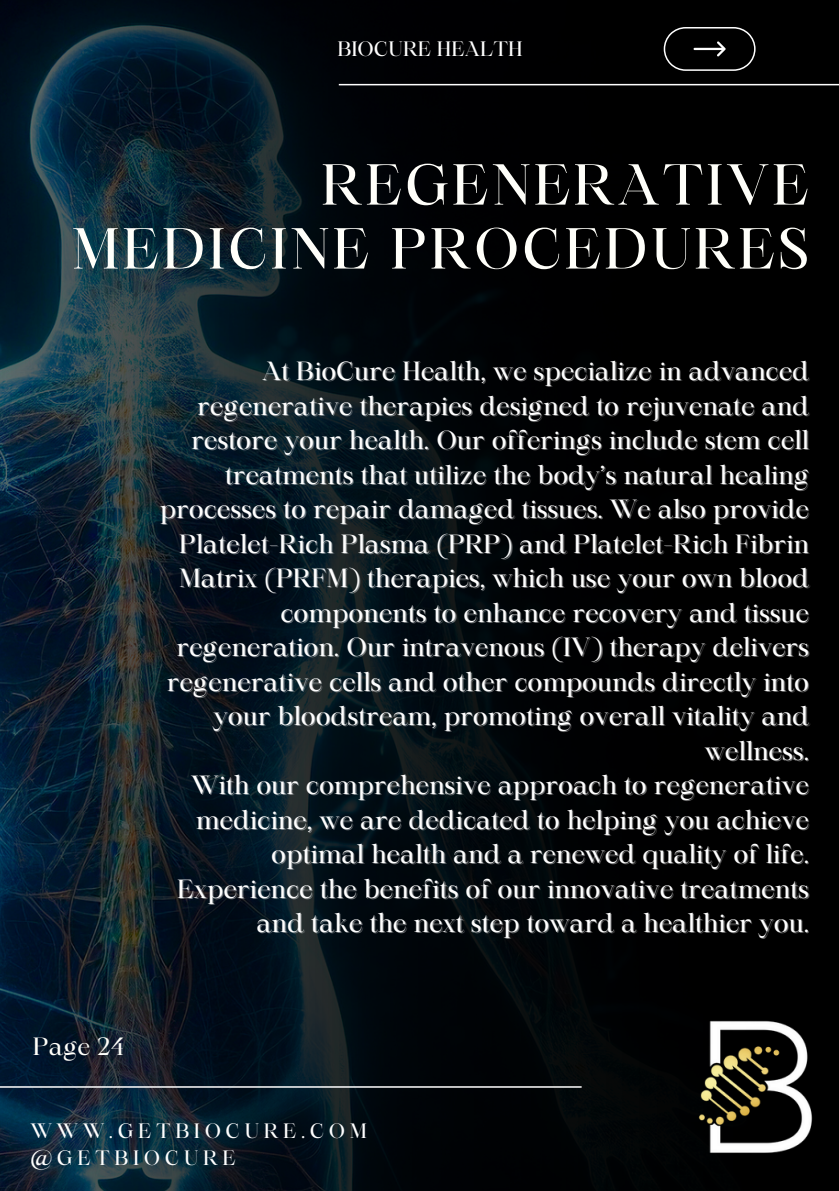
<style>
.page{position:relative;width:839px;height:1191px;background:#fff}
.page>*{position:absolute;margin:0;border:0;box-sizing:border-box;transform-origin:0 0}
.t1{font:55.4px/64px "Maharlika";letter-spacing:.05em;color:#fffffa;text-align:right}
.t2{font:25.2px "Maharlika";color:#fff}
.t3{font:24px "Maharlika";color:#fffffa}
.t4{font:20px/27px "Maharlika";letter-spacing:.23em;color:#fff}
.t5{font:20px "Maharlika";color:#fff}
</style>
<div class="page">
<img style="left:0;top:0;width:838px;height:1191px">
<hr style="left:0;top:1086px;width:581px;height:2px;background:#fff">
<hr style="left:339px;top:84px;width:499px;height:1px;background:#fff">
<svg style="left:663px;top:27px;width:92px;height:44px;background:#1c1c1c"></svg>
<img style="left:692px;top:1015px;width:127px;height:144px">
<p class="t5" style="left:337px;top:41px;width:187px">BIOCURE HEALTH</p>
<p class="t1" style="left:72px;top:158px;width:738px">REGENERATIVE<br>MEDICINE PROCEDURES</p>
<p class="t2" style="left:262px;top:361px;width:548px">At BioCure Health, we specialize in advanced</p>
<p class="t2" style="left:197px;top:395px;width:613px">regenerative therapies designed to rejuvenate and</p>
<p class="t2" style="left:191px;top:430px;width:619px">restore your health. Our offerings include stem cell</p>
<p class="t2" style="left:225px;top:464px;width:586px">treatments that utilize the body’s natural healing</p>
<p class="t2" style="left:160px;top:499px;width:650px">processes to repair damaged tissues. We also provide</p>
<h1 class="t2" style="left:179px;top:533px;width:631px">Platelet-Rich Plasma (PRP) and Platelet-Rich Fibrin</h1>
<h2 class="t2" style="left:179px;top:568px;width:631px">Matrix (PRFM) therapies, which use your own blood</h2>
<h2 class="t2" style="left:280px;top:602px;width:530px">components to enhance recovery and tissue</h2>
<p class="t2" style="left:176px;top:637px;width:634px">regeneration. Our intravenous (IV) therapy delivers</p>
<p class="t2" style="left:167px;top:671px;width:643px">regenerative cells and other compounds directly into</p>
<p class="t2" style="left:213px;top:706px;width:597px">your bloodstream, promoting overall vitality and</p>
<p class="t2" style="left:704px;top:740px;width:106px">wellness.</p>
<p class="t2" style="left:191px;top:775px;width:619px">With our comprehensive approach to regenerative</p>
<p class="t2" style="left:196px;top:809px;width:614px">medicine, we are dedicated to helping you achieve</p>
<p class="t2" style="left:271px;top:844px;width:539px">optimal health and a renewed quality of life.</p>
<p class="t2" style="left:177px;top:878px;width:633px">Experience the benefits of our innovative treatments</p>
<p class="t2" style="left:256px;top:913px;width:554px">and take the next step toward a healthier you.</p>
<p class="t3" style="left:33px;top:1036px;width:92px">Page 24</p>
<p class="t4" style="left:30px;top:1119px;width:338px">WWW.GETBIOCURE.COM @GETBIOCURE</p>
</div>
